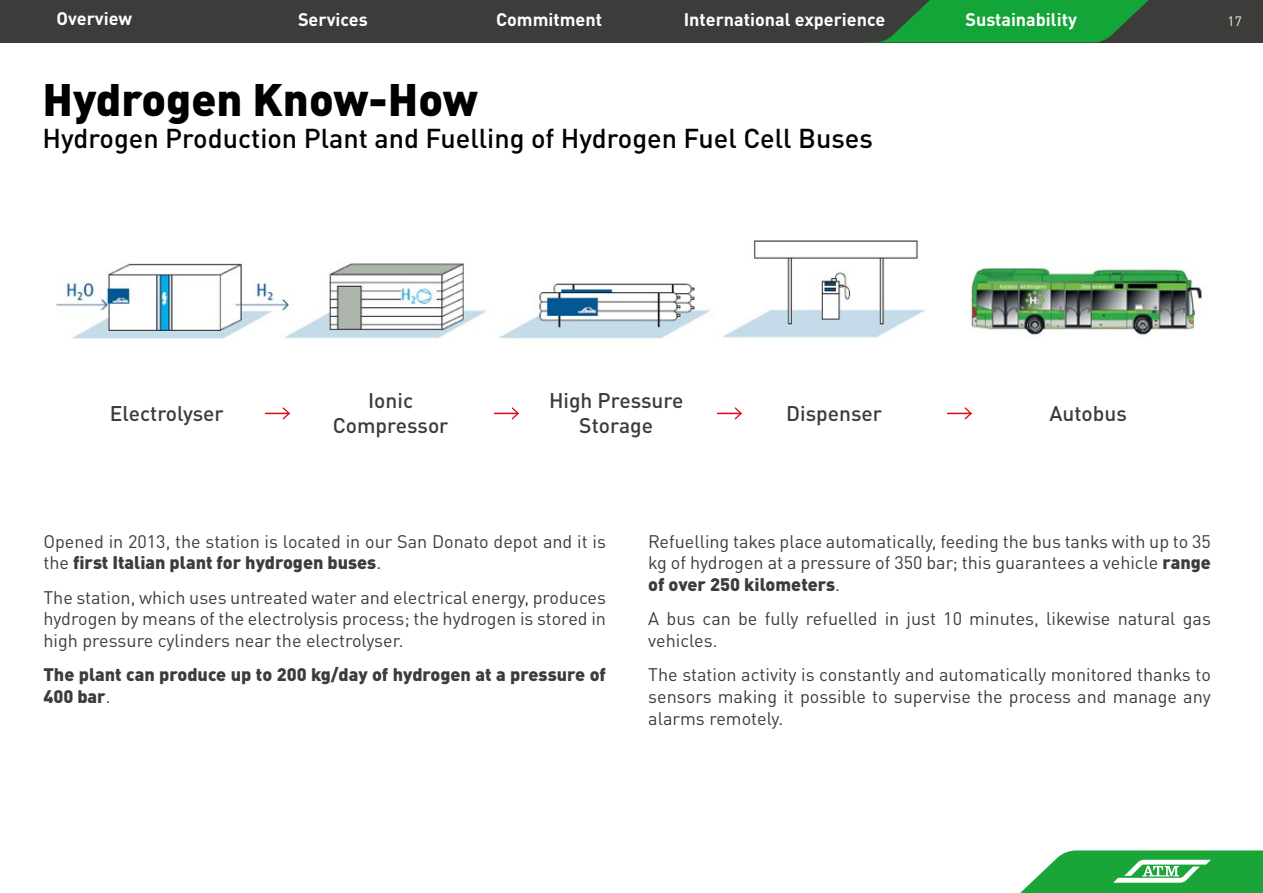
<style>
.page{position:relative;width:1263px;height:893px;background:#fff}
.page>*{position:absolute;margin:0;border:0;box-sizing:border-box;transform-origin:0 0}
.t1{font:900 45px "DIN Pro";color:#000}
.t2{font:500 27px "DIN Pro";color:#000}
.t3{font:500 21px/25.2px "DIN Pro";color:#3c3c3b;text-align:center}
.t4{font:18px/21.6px "DIN Pro";color:#3c3c3b;text-align:justify}
.t5{font:700 18px "DIN Pro";color:#fff}
.t6{font:900 18px/21.6px "DIN Pro";color:#3c3c3b}
.t7{font:13.5px "DIN Pro";color:#f3f2e9}
.s1{font-weight:900}
.s2{font-weight:400}
</style>
<div class="page">
<svg style="left:1020px;top:850px;width:243px;height:43px"></svg>
<div style="left:0;top:0;width:1263px;height:43px;background:#3c3c3b"></div>
<img style="left:56px;top:240px;width:1146px;height:99px">
<svg style="left:863px;top:0;width:286px;height:43px"></svg>
<svg style="left:266px;top:407px;width:24px;height:13px"></svg>
<svg style="left:495px;top:407px;width:24px;height:13px"></svg>
<svg style="left:717px;top:407px;width:25px;height:13px"></svg>
<svg style="left:947px;top:407px;width:25px;height:13px"></svg>
<p class="t5" style="left:57px;top:3px;width:77px">Overview</p>
<p class="t5" style="left:298px;top:4px;width:71px">Services</p>
<p class="t5" style="left:965px;top:4px;width:113px">Sustainability</p>
<p class="t7" style="left:1227px;top:10px;width:16px">17</p>
<p class="t5" style="left:496px;top:4px;width:108px">Commitment</p>
<p class="t5" style="left:684px;top:4px;width:203px">International experience</p>
<h1 class="t1" style="left:43px;top:61px;width:437px">Hydrogen Know-How</h1>
<h2 class="t2" style="left:43px;top:117px;width:832px">Hydrogen Production Plant and Fuelling of Hydrogen Fuel Cell Buses</h2>
<p class="t3" style="left:110px;top:398px;width:116px">Electrolyser</p>
<p class="t3" style="left:333px;top:386px;width:117px">Ionic<br>Compressor</p>
<p class="t3" style="left:549px;top:386px;width:136px">High Pressure<br>Storage</p>
<p class="t3" style="left:786px;top:398px;width:97px">Dispenser</p>
<p class="t3" style="left:1049px;top:398px;width:79px">Autobus</p>
<p class="t4" style="left:43px;top:529px;width:564px">Opened in 2013, the station is located in our San Donato depot and it is the <span class="s1">first Italian plant for hydrogen buses</span>.</p>
<p class="t4" style="left:43px;top:585px;width:564px">The station, which uses untreated water and electrical energy, produces hydrogen by means of the electrolysis process; the hydrogen is stored in high pressure cylinders near the electrolyser.</p>
<p class="t6" style="left:43px;top:662px;width:564px">The plant can produce up to 200 kg/day of hydrogen at a pressure of<br>400 bar<span class="s2">.</span></p>
<p class="t4" style="left:648px;top:529px;width:564px">Refuelling takes place automatically, feeding the bus tanks with up to 35 kg of hydrogen at a pressure of 350 bar; this guarantees a vehicle <span class="s1">range of over 250 kilometers</span>.</p>
<p class="t4" style="left:648px;top:606px;width:564px">A bus can be fully refuelled in just 10 minutes, likewise natural gas vehicles.</p>
<p class="t4" style="left:648px;top:662px;width:564px">The station activity is constantly and automatically monitored thanks to sensors making it possible to supervise the process and manage any alarms remotely.</p>
</div>
